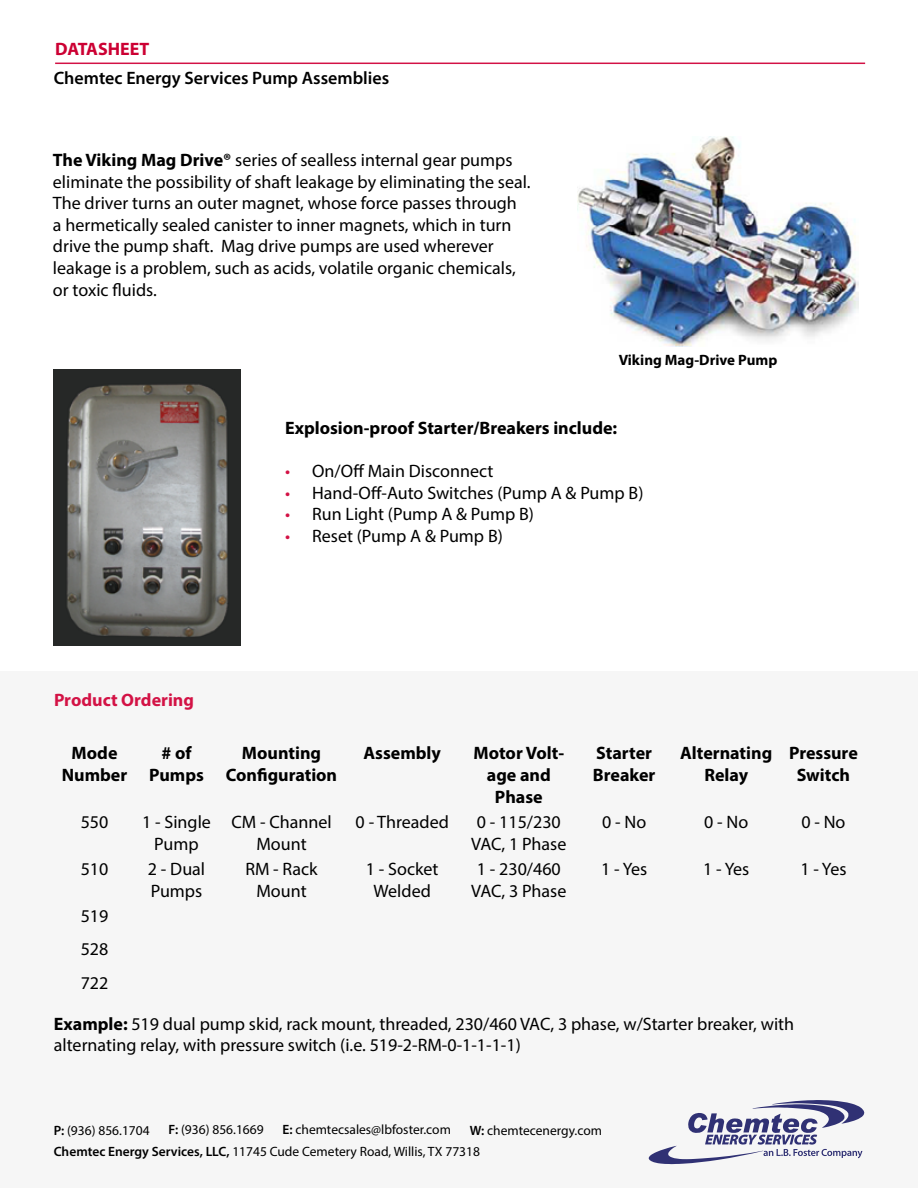
<style>
.page{position:relative;width:918px;height:1188px;background:#fff}
.page>*{position:absolute;margin:0;border:0;box-sizing:border-box;transform-origin:0 0}
.t1{font:18px/21.6px "Myriad Pro";color:#000;text-align:center}
.t2{font:700 18px/21.6px "Myriad Pro";color:#000;text-align:center}
.t3{font:18px "Myriad Variable Concept";letter-spacing:.19em;color:#000}
.t4{font:700 18px "Myriad Pro";color:#d31245}
.t5{font:700 18px "Myriad Pro";color:#c03}
.t6{font:700 15px "Myriad Pro";color:#000}
.t7{font:13.5px/21.1px "Myriad Pro";color:#000}
.s1{font-weight:700}
.s2{color:#d31245}
.s3{font-family:"Myriad Variable Concept"}
</style>
<div class="page">
<div style="left:0;top:672px;width:918px;height:516px;background:#f6f6f6"></div>
<hr style="left:55px;top:63px;width:810px;height:1px;background:#d31245">
<svg style="left:649px;top:1100px;width:215px;height:64px"></svg>
<img style="left:54px;top:369px;width:187px;height:277px">
<img style="left:578px;top:136px;width:281px;height:210px">
<p class="t5" style="left:55px;top:37px;width:96px">DATASHEET</p>
<p class="t3" style="left:54px;top:67px;width:334px">Chemtec Energy Services Pump Assemblies</p>
<p class="t1" style="left:53px;top:149px;width:479px;text-align:left"><span class="s1">The Viking Mag Drive®</span> series of sealless internal gear pumps eliminate the possibility of shaft leakage by eliminating the seal.<br>The driver turns an outer magnet, whose force passes through<br>a hermetically sealed canister to inner magnets, which in turn drive the pump shaft. Mag drive pumps are used wherever leakage is a problem, such as acids, volatile organic chemicals, or toxic fluids.</p>
<p class="t6" style="left:619px;top:350px;width:160px">Viking Mag-Drive Pump</p>
<p class="t4" style="left:54px;top:688px;width:142px">Product Ordering</p>
<p class="t2" style="left:285px;top:417px;width:334px">Explosion-proof Starter/Breakers include:</p>
<p class="t1" style="left:285px;top:460px;width:210px"><span class="s2">•</span> On/Off Main Disconnect</p>
<p class="t1" style="left:285px;top:482px;width:360px"><span class="s2">•</span> Hand-Off-Auto Switches (Pump A &amp; Pump B)</p>
<p class="t1" style="left:285px;top:503px;width:250px"><span class="s2">•</span> Run Light (Pump A &amp; Pump B)</p>
<p class="t1" style="left:285px;top:525px;width:219px"><span class="s2">•</span> Reset (Pump A &amp; Pump B)</p>
<p class="t2" style="left:62px;top:742px;width:67px">Mode<br>Number</p>
<p class="t2" style="left:149px;top:742px;width:56px"># of<br>Pumps</p>
<p class="t2" style="left:226px;top:742px;width:113px">Mounting<br>Configuration</p>
<p class="t2" style="left:363px;top:742px;width:79px">Assembly</p>
<p class="t2" style="left:473px;top:742px;width:92px">Motor Volt&shy;age and<br>Phase</p>
<p class="t2" style="left:593px;top:742px;width:64px;text-align:left">Starter<br>Breaker</p>
<p class="t2" style="left:680px;top:742px;width:94px">Alternating<br>Relay</p>
<p class="t2" style="left:789px;top:742px;width:70px">Pressure<br>Switch</p>
<p class="t1" style="left:81px;top:811px;width:29px">550</p>
<p class="t1" style="left:142px;top:811px;width:70px">1 - Single<br>Pump</p>
<p class="t1" style="left:231px;top:811px;width:102px">CM - Channel<br>Mount</p>
<p class="t1" style="left:356px;top:811px;width:95px">0 - Threaded</p>
<p class="t1" style="left:471px;top:811px;width:97px">0 - 115/230<br>VAC, 1 Phase</p>
<p class="t1" style="left:602px;top:811px;width:46px">0 - No</p>
<p class="t1" style="left:704px;top:811px;width:46px">0 - No</p>
<p class="t1" style="left:801px;top:811px;width:46px">0 - No</p>
<p class="t1" style="left:81px;top:858px;width:29px">510</p>
<p class="t1" style="left:148px;top:858px;width:59px;text-align:left">2 - Dual<br>Pumps</p>
<p class="t1" style="left:245px;top:858px;width:74px">RM - Rack<br>Mount</p>
<p class="t1" style="left:366px;top:858px;width:74px">1 - Socket<br>Welded</p>
<p class="t1" style="left:471px;top:858px;width:97px">1 - 230/460<br>VAC, 3 Phase</p>
<p class="t1" style="left:601px;top:858px;width:48px">1 - Yes</p>
<p class="t1" style="left:703px;top:858px;width:48px">1 - Yes</p>
<p class="t1" style="left:800px;top:858px;width:48px">1 - Yes</p>
<p class="t1" style="left:81px;top:900px;width:29px;line-height:32.4px;text-align:left">519<br>528</p>
<p class="t1" style="left:81px;top:972px;width:29px">722</p>
<p class="t1" style="left:54px;top:1013px;width:742px;text-align:left"><span class="s1">Example:</span> 519 dual pump skid, rack mount, threaded, 230/460 VAC, 3 phase, w/Starter breaker, with alternating relay, with pressure switch (i.e. 519-2-RM-0-1-1-1-1)</p>
<p class="t7" style="left:169px;top:1118px;width:97px"><span class="s3">F :</span> (936) 856.1669</p>
<p class="t7" style="left:283px;top:1118px;width:170px"><span class="s3">E :</span> chemtecsales@lbfoster.com</p>
<p class="t7" style="left:470px;top:1119px;width:134px"><span class="s3">W :</span> chemtecenergy.com</p>
<p class="t7" style="left:54px;top:1119px;width:428px"><span class="s3">P :</span> (936) 856.1704<br><span class="s3">C h e m t e c E n e r g y S e r v ic e s , L L C ,</span> 11745 Cude Cemetery Road, Willis, TX 77318</p>
</div>
